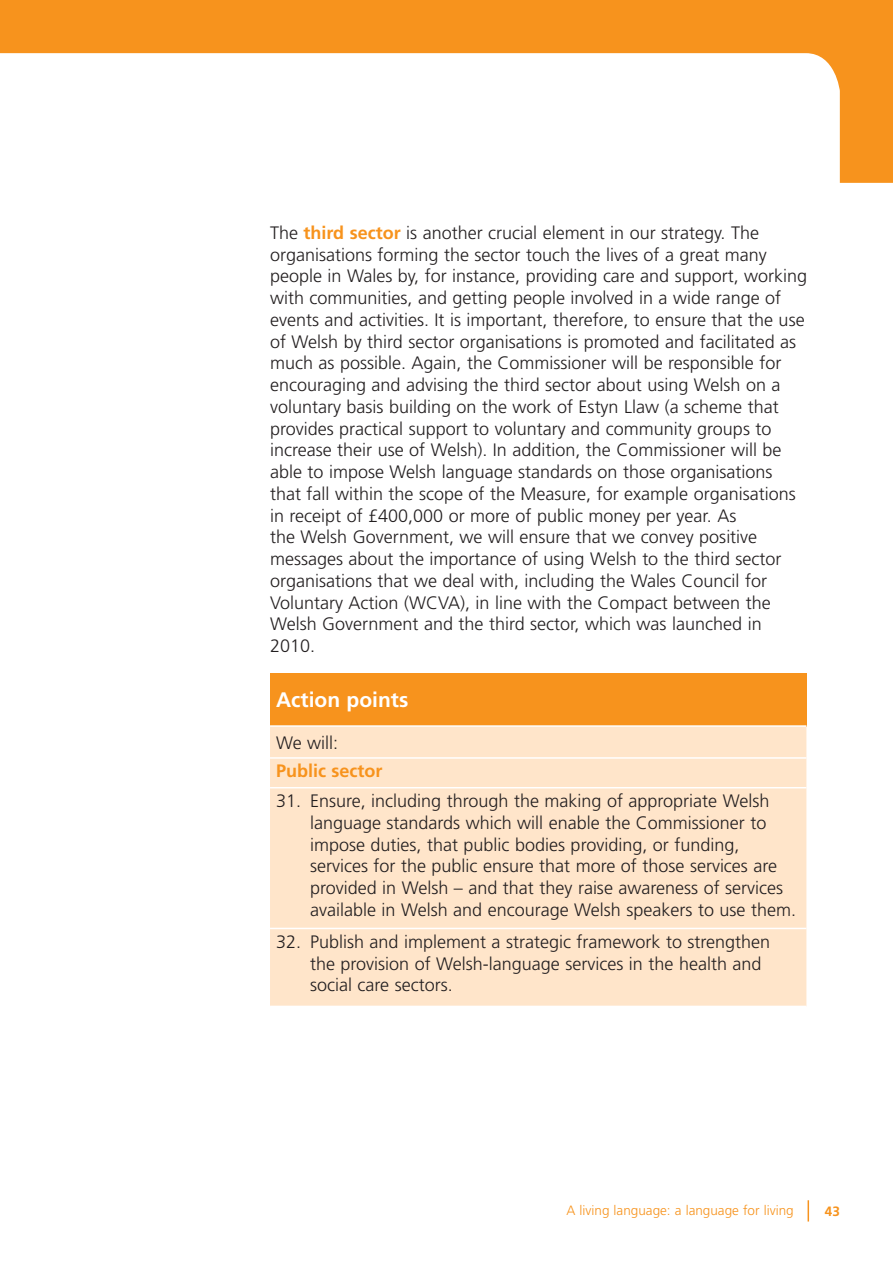
<style>
.page{position:relative;width:893px;height:1263px;background:#fff}
.page>*{position:absolute;margin:0;border:0;box-sizing:border-box;transform-origin:0 0}
.t1{font:700 21px "Frutiger LT Std";color:#fff}
.t2{font:300 18px/21.8px "Frutiger LT Std";color:#231f20}
.t3{font:700 18px "Frutiger LT Std";color:#f7931d}
.t4{font:300 13.5px "Frutiger LT Std";color:#f7931d}
.t5{font:700 13.5px "Frutiger LT Std";color:#f7931d}
.s1{font-weight:700;color:#f7931d}
</style>
<div class="page">
<svg style="left:0;top:0;width:893px;height:183px"></svg>
<hr style="left:807px;top:1200px;width:2px;height:21px;background:#f7931d">
<div style="left:270px;top:673px;width:536px;height:53px;background:#f7931d"></div>
<div style="left:270px;top:727px;width:536px;height:279px;background:#ffe5ca"></div>
<hr style="left:270px;top:725px;width:536px;height:2px;background:#fff">
<hr style="left:270px;top:757px;width:536px;height:2px;background:#fff">
<hr style="left:270px;top:787px;width:536px;height:1px;background:#fff">
<hr style="left:270px;top:928px;width:536px;height:1px;background:#fff">
<p class="t2" style="left:270px;top:223px;width:539px">The <span class="s1">third sector</span> is another crucial element in our strategy. The organisations forming the sector touch the lives of a great many people in Wales by, for instance, providing care and support, working with communities, and getting people involved in a wide range of events and activities. It is important, therefore, to ensure that the use of Welsh by third sector organisations is promoted and facilitated as much as possible. Again, the Commissioner will be responsible for encouraging and advising the third sector about using Welsh on a voluntary basis building on the work of Estyn Llaw (a scheme that provides practical support to voluntary and community groups to increase their use of Welsh). In addition, the Commissioner will be able to impose Welsh language standards on those organisations that fall within the scope of the Measure, for example organisations in receipt of £400,000 or more of public money per year. As<br>the Welsh Government, we will ensure that we convey positive messages about the importance of using Welsh to the third sector organisations that we deal with, including the Wales Council for Voluntary Action (WCVA), in line with the Compact between the Welsh Government and the third sector, which was launched in 2010.</p>
<p class="t1" style="left:276px;top:690px;width:134px">Action points</p>
<p class="t2" style="left:276px;top:733px;width:64px">We will:</p>
<p class="t3" style="left:276px;top:762px;width:108px">Public sector</p>
<p class="t2" style="left:310px;top:791px;width:487px;text-indent:-34px">31. Ensure, including through the making of appropriate Welsh language standards which will enable the Commissioner to impose duties, that public bodies providing, or funding, services for the public ensure that more of those services are provided in Welsh – and that they raise awareness of services available in Welsh and encourage Welsh speakers to use them.</p>
<p class="t2" style="left:310px;top:932px;width:462px;text-indent:-34px">32. Publish and implement a strategic framework to strengthen the provision of Welsh-language services in the health and social care sectors.</p>
<p class="t4" style="left:566px;top:1204px;width:229px">A living language: a language for living</p>
<p class="t5" style="left:825px;top:1204px;width:17px">43</p>
</div>
